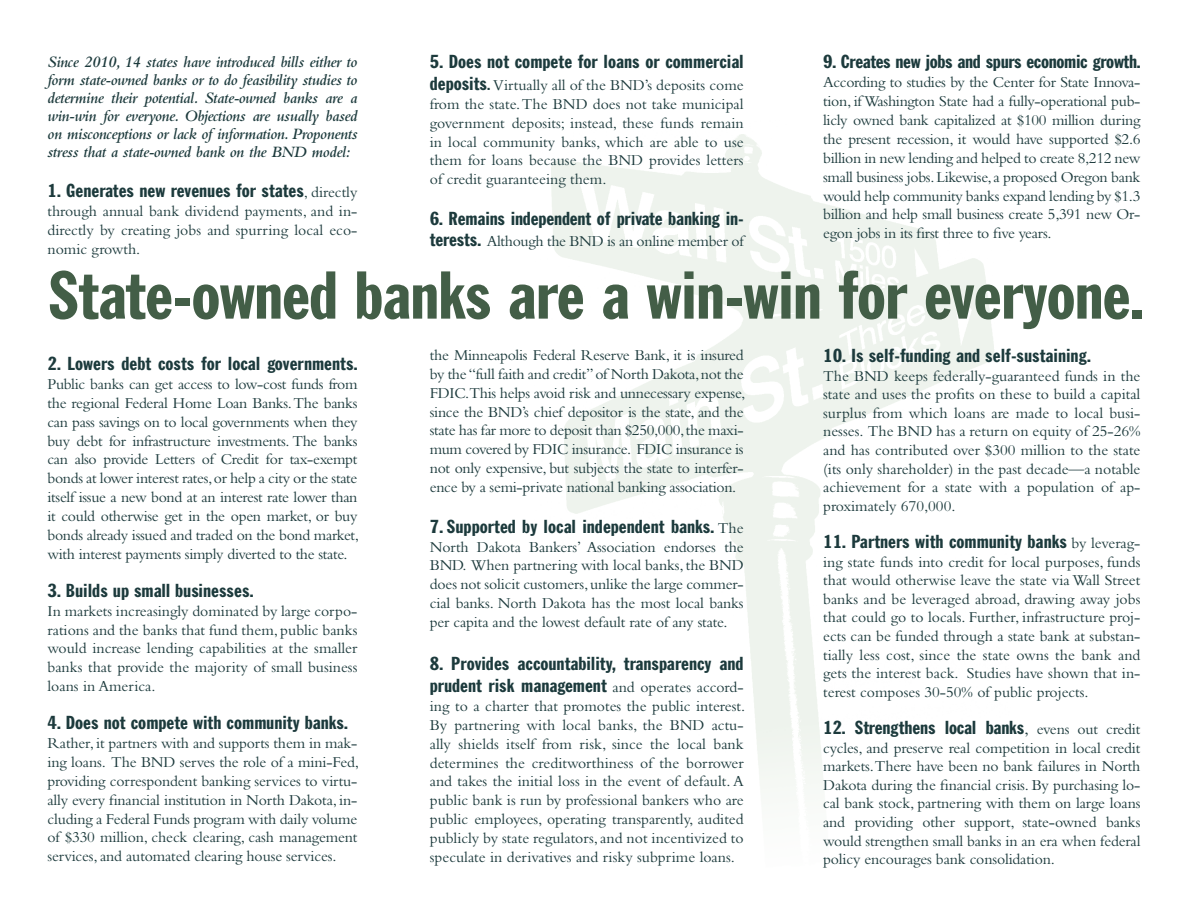
<style>
.page{position:relative;width:1188px;height:918px;background:#fff}
.page>*{position:absolute;margin:0;border:0;box-sizing:border-box;transform-origin:0 0}
.t1{font:extra-condensed 64.5px "Frank Goth";letter-spacing:-.015em;color:#435e47}
.t2{font:extra-condensed 18px/21.6px "Frank Goth";color:#1c3a3c}
.t3{font:extra-condensed 18px "Frank Goth";letter-spacing:-.02em;color:#1c3a3c}
.t4{font:16.5px/18px "Bembo Semi Bold Italic PL";letter-spacing:-.02em;color:#1c3a3c;text-align:justify}
.t5{font:15.75px/18.9px "Bembo PL";letter-spacing:-.01em;color:#1c3a3c;text-align:justify}
.s1{font-family:"Bembo PL";font-stretch:normal;font-size:15.75px}
.s2{font-family:"Frank Goth";font-stretch:extra-condensed;font-size:18px}
.s3{font-family:"Franklin Gothic Extra Cond";font-size:16.5px}
.s4{font-family:"Bembo PL";font-stretch:normal}
</style>
<div class="page">
<p class="t4" style="left:48px;top:52px;width:312px">Since 2010, 14 states have introduced bills either to form state-owned banks or to do feasibility studies to determine their potential. State-owned banks are a win-win for everyone. Objections are usually based on misconceptions or lack of information. Proponents stress that a state-owned bank on the BND model:</p>
<p class="t2" style="left:48px;top:180px;width:311px">1. Generates new revenues for states<span class="s1">, directly</span></p>
<p class="t5" style="left:48px;top:202px;width:311px">through annual bank dividend payments, and in&shy;directly by creating jobs and spurring local eco&shy;nomic growth.</p>
<p class="t2" style="left:430px;top:51px;width:315px">5. Does not compete for loans or commercial</p>
<p class="t5" style="left:430px;top:76px;width:315px"><span class="s2">deposits</span><span class="s3">.</span> Virtually all of the BND’s deposits come from the state. The BND does not take municipal government deposits; instead, these funds remain in local community banks, which are able to use them for loans because the BND provides letters of credit guaranteeing them.</p>
<p class="t2" style="left:430px;top:208px;width:315px">6. Remains independent of private banking in-</p>
<p class="t5" style="left:430px;top:232px;width:315px"><span class="s2">terests.</span> Although the BND is an online member of</p>
<p class="t3" style="left:823px;top:51px;width:319px">9. Creates new jobs and spurs economic growth.</p>
<p class="t5" style="left:823px;top:73px;width:319px">According to studies by the Center for State Innova&shy;tion, if Washington State had a fully-operational pub&shy;licly owned bank capitalized at $100 million during the present recession, it would have supported $2.6 billion in new lending and helped to create 8,212 new small business jobs. Likewise, a proposed Oregon bank would help community banks expand lending by $1.3 billion and help small business create 5,391 new Or&shy;egon jobs in its first three to five years.</p>
<p class="t1" style="left:48px;top:258px;width:1096px">State-owned banks are a win-win for everyone.</p>
<p class="t2" style="left:48px;top:353px;width:311px">2. Lowers debt costs for local governments.</p>
<p class="t5" style="left:48px;top:375px;width:313px">Public banks can get access to low-cost funds from the regional Federal Home Loan Banks. The banks can pass savings on to local governments when they buy debt for infrastructure investments. The banks can also provide Letters of Credit for tax-exempt bonds at lower interest rates, or help a city or the state itself issue a new bond at an interest rate lower than it could otherwise get in the open market, or buy bonds already issued and traded on the bond market, with interest payments simply diverted to the state.</p>
<p class="t2" style="left:48px;top:579px;width:207px">3. Builds up small businesses.</p>
<p class="t5" style="left:48px;top:601px;width:311px">In markets increasingly dominated by large corpo&shy;rations and the banks that fund them, public banks would increase lending capabilities at the smaller banks that provide the majority of small business loans in America.</p>
<p class="t2" style="left:48px;top:712px;width:302px">4. Does not compete with community banks.</p>
<p class="t5" style="left:48px;top:734px;width:313px">Rather, it partners with and supports them in mak&shy;ing loans. The BND serves the role of a mini-Fed, providing correspondent banking services to virtu&shy;ally every financial institution in North Dakota, in&shy;cluding a Federal Funds program with daily volume of $330 million, check clearing, cash management services, and automated clearing house services.</p>
<p class="t5" style="left:430px;top:346px;width:317px">the Minneapolis Federal Reserve Bank, it is insured by the “full faith and credit” of North Dakota, not the FDIC.This helps avoid risk and unnecessary expense, since the BND’s chief depositor is the state, and the state has far more to deposit than $250,000, the maxi&shy;mum covered by FDIC insurance. FDIC insurance is not only expensive, but subjects the state to interfer&shy;ence by a semi-private national banking association.</p>
<p class="t2" style="left:430px;top:515px;width:315px">7. Supported by local independent banks. <span class="s1">The</span></p>
<p class="t5" style="left:430px;top:537px;width:315px">North Dakota Bankers’ Association endorses the BND. When partnering with local banks, the BND does not solicit customers, unlike the large commer&shy;cial banks. North Dakota has the most local banks per capita and the lowest default rate of any state.</p>
<p class="t2" style="left:430px;top:653px;width:315px">8. Provides accountability, transparency and prudent risk management <span class="s1">and operates accord-</span></p>
<p class="t5" style="left:430px;top:697px;width:317px">ing to a charter that promotes the public interest.<br>By partnering with local banks, the BND actu&shy;ally shields itself from risk, since the local bank determines the creditworthiness of the borrower and takes the initial loss in the event of default. A public bank is run by professional bankers who are public employees, operating transparently, audited publicly by state regulators, and not incentivized to speculate in derivatives and risky subprime loans.</p>
<p class="t2" style="left:823px;top:345px;width:269px">10. Is self-funding and self-sustaining.</p>
<p class="t5" style="left:823px;top:366px;width:319px">The BND keeps federally-guaranteed funds in the state and uses the profits on these to build a capital surplus from which loans are made to local busi&shy;nesses. The BND has a return on equity of 25-26% and has contributed over $300 million to the state (its only shareholder) in the past decade—a notable achievement for a state with a population of ap&shy;proximately 670,000.</p>
<p class="t2" style="left:823px;top:531px;width:319px">11. Partners with community banks <span class="s1">by leverag-</span></p>
<p class="t5" style="left:823px;top:552px;width:319px">ing state funds into credit for local purposes, funds that would otherwise leave the state via Wall Street banks and be leveraged abroad, drawing away jobs that could go to locals. Further, infrastructure proj&shy;ects can be funded through a state bank at substan&shy;tially less cost, since the state owns the bank and gets the interest back. Studies have shown that in&shy;terest composes 30-50% of public projects.</p>
<p class="t2" style="left:823px;top:717px;width:319px">12. Strengthens local banks<span class="s4">,</span> <span class="s1">evens out credit</span></p>
<p class="t5" style="left:823px;top:738px;width:319px">cycles, and preserve real competition in local credit markets. There have been no bank failures in North Dakota during the financial crisis. By purchasing lo&shy;cal bank stock, partnering with them on large loans and providing other support, state-owned banks would strengthen small banks in an era when federal policy encourages bank consolidation.</p>
</div>
